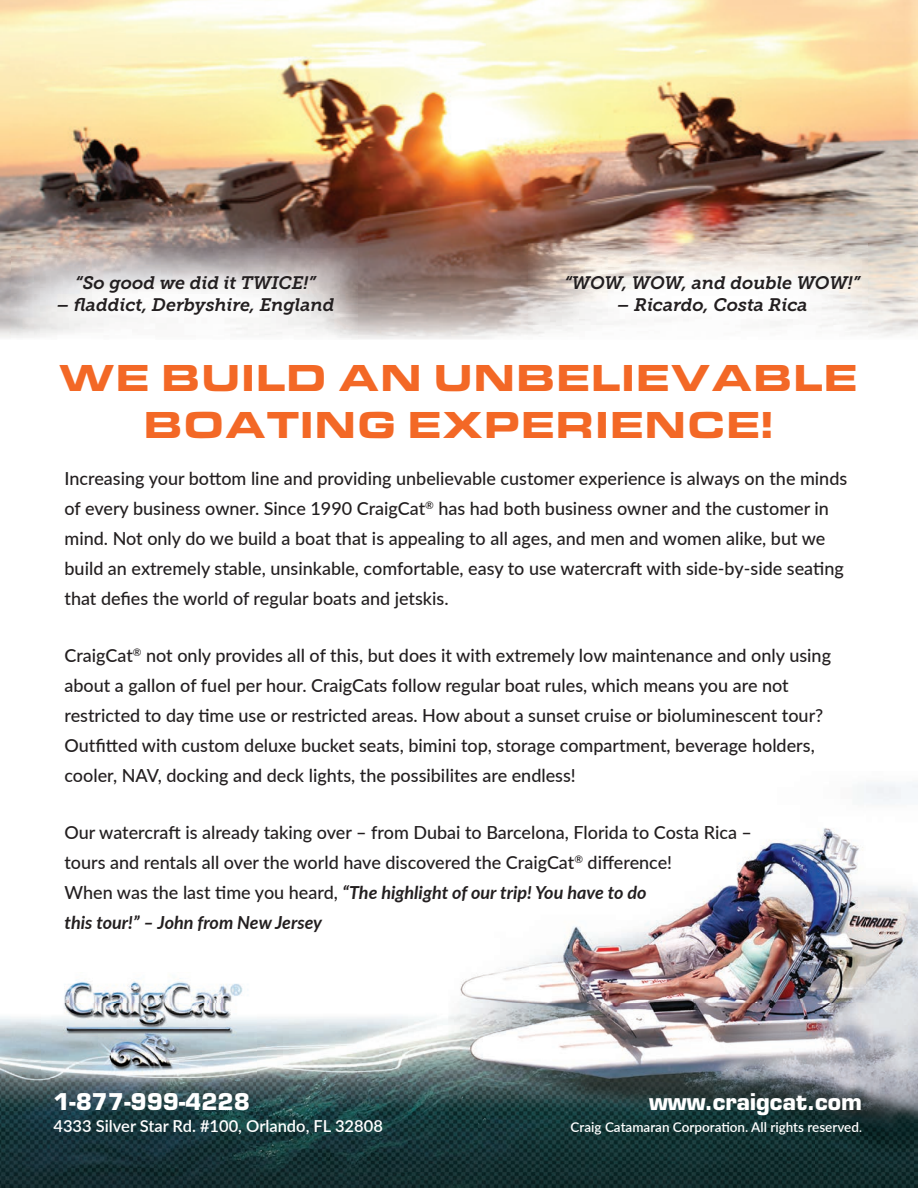
<style>
.page{position:relative;width:918px;height:1188px;background:#fff}
.page>*{position:absolute;margin:0;border:0;box-sizing:border-box;transform-origin:0 0}
.t1{font:39px/46.8px "Eurostile Extended Black DTC";color:#f36826;text-align:center}
.t2{font:700 22.5px "Eurostile";color:#fff}
.t3{font:500 18px/30px "Lato";color:#231f20}
.t4{font:italic 18px "Museo Slab 700";letter-spacing:-.005em;color:#231f20}
.t5{font:600 16.5px "Lato";color:#fff}
.t6{font:600 13.5px "Lato";color:#fff}
.s1{font-weight:700;font-style:italic}
.s2{font-size:12px}
</style>
<div class="page">
<img style="left:0;top:0;width:918px;height:339px">
<img style="left:528px;top:244px;width:339px;height:95px">
<img style="left:12px;top:248px;width:345px;height:91px">
<img style="left:0;top:1017px;width:50px;height:171px">
<img style="left:255px;top:1017px;width:153px;height:171px">
<img style="left:50px;top:1078px;width:205px;height:110px">
<img style="left:408px;top:1171px;width:510px;height:17px">
<img style="left:357px;top:782px;width:561px;height:389px">
<img style="left:41px;top:978px;width:215px;height:100px">
<p class="t4" style="left:75px;top:273px;width:242px">“So good we did it TWICE!”</p>
<p class="t4" style="left:56px;top:294px;width:280px">– fladdict, Derbyshire, England</p>
<p class="t4" style="left:564px;top:273px;width:297px">“WOW, WOW, and double WOW!”</p>
<p class="t4" style="left:617px;top:294px;width:192px">– Ricardo, Costa Rica</p>
<h1 class="t1" style="left:58px;top:354px;width:801px">WE BUILD AN UNBELIEVABLE<br>BOATING EXPERIENCE!</h1>
<p class="t3" style="left:64px;top:462px;width:784px">Increasing your bottom line and providing unbelievable customer experience is always on the minds of every business owner. Since 1990 CraigCat<sup>®</sup> has had both business owner and the customer in mind. Not only do we build a boat that is appealing to all ages, and men and women alike, but we build an extremely stable, unsinkable, comfortable, easy to use watercraft with side-by-side seating that defies the world of regular boats and jetskis.</p>
<p class="t3" style="left:64px;top:639px;width:768px">CraigCat<sup>®</sup> not only provides all of this, but does it with extremely low maintenance and only using about a gallon of fuel per hour. CraigCats follow regular boat rules, which means you are not restricted to day time use or restricted areas. How about a sunset cruise or bioluminescent tour?<br>Outfitted with custom deluxe bucket seats, bimini top, storage compartment, beverage holders, cooler, NAV, docking and deck lights, the possibilites are endless!</p>
<p class="t3" style="left:64px;top:816px;width:689px">Our watercraft is already taking over – from Dubai to Barcelona, Florida to Costa Rica – tours and rentals all over the world have discovered the CraigCat<sup>®</sup> difference!<br>When was the last time you heard, <span class="s1">“The highlight of our trip! You have to do<br>this tour!” – John from New Jersey</span></p>
<p class="t2" style="left:53px;top:1088px;width:198px">1-877-999-4228</p>
<p class="t2" style="left:649px;top:1088px;width:214px">www.craigcat.com</p>
<p class="t5" style="left:53px;top:1114px;width:331px">4333 Silver Star Rd. #100, Orlando, FL 32808</p>
<p class="t6" style="left:571px;top:1118px;width:293px">Craig Catamaran Corporation. All rights reserved<span class="s2">.</span></p>
</div>
